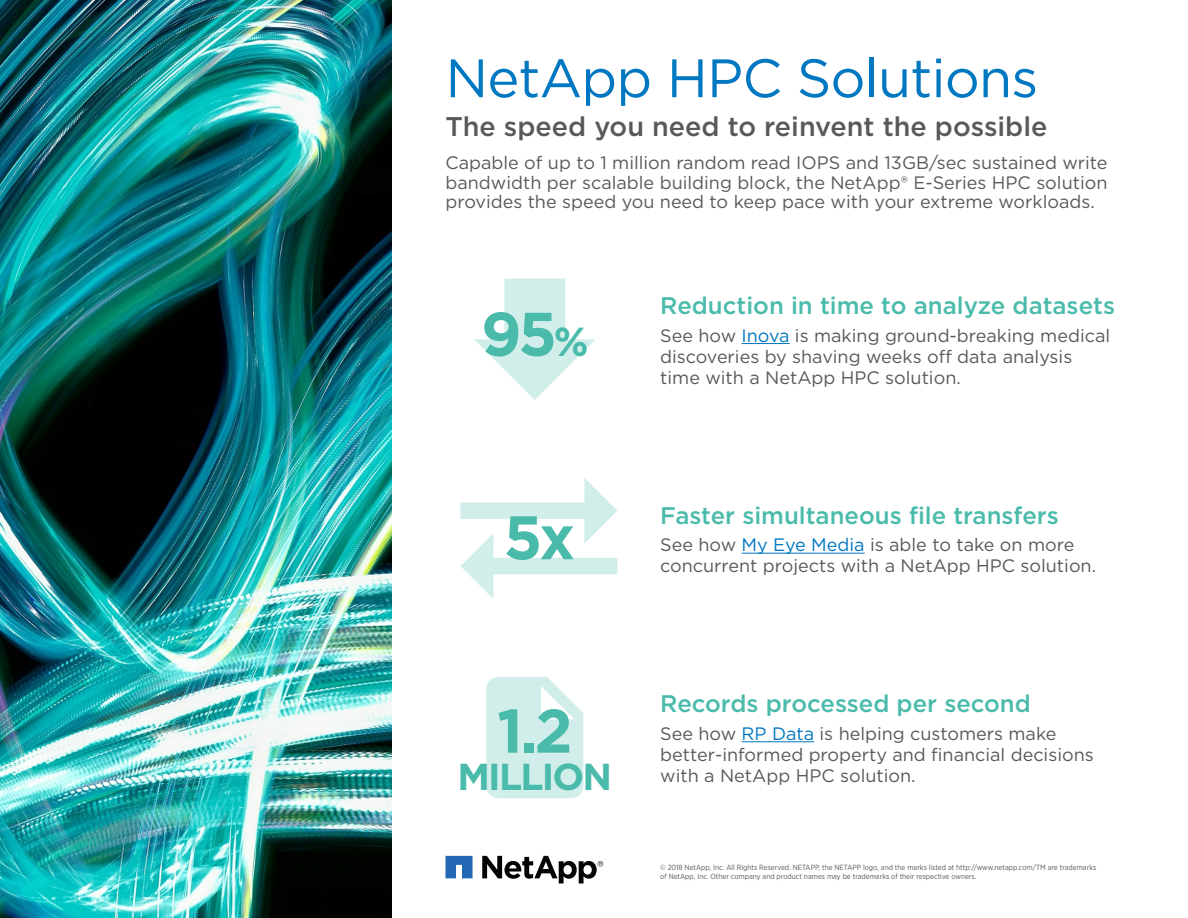
<style>
.page{position:relative;width:1188px;height:918px;background:#fff}
.page>*{position:absolute;margin:0;border:0;box-sizing:border-box;transform-origin:0 0}
.t1{font:700 61.5px "Gotham";color:#4abbab}
.t2{font:54px "Gotham";letter-spacing:-.015em;color:#0077c1}
.Paragraph_Style_1{font:700 37.5px "Gotham";letter-spacing:-.05em;color:#4abbab}
.Subtitle{font:500 27px "Gotham";color:#58595b}
.Body_Head_L1{font:500 24px "Gotham";color:#4abbab}
.Body_Head_L2{font:18px/21px "Gotham";color:#58595b}
.Copyright{font:7.5px/9px "Gotham Narrow";color:#58595b}
.s1{font-size:40.5px}
.s2{color:#0077c1}
</style>
<div class="page">
<img style="left:0;top:0;width:392px;height:918px">
<hr style="left:742px;top:343px;width:48px;height:1px;background:#0077c1">
<hr style="left:742px;top:553px;width:123px;height:1px;background:#0077c1">
<svg style="left:474px;top:279px;width:122px;height:121px"></svg>
<svg style="left:460px;top:478px;width:157px;height:121px"></svg>
<hr style="left:742px;top:741px;width:72px;height:1px;background:#0077c1">
<svg style="left:486px;top:677px;width:97px;height:121px;background:#d7efec"></svg>
<svg style="left:446px;top:856px;width:27px;height:22px"></svg>
<svg style="left:482px;top:856px;width:121px;height:27px"></svg>
<p class="t2" style="left:446px;top:44px;width:594px">NetApp HPC Solutions</p>
<p class="Subtitle" style="left:446px;top:109px;width:603px">The speed you need to reinvent the possible</p>
<p class="Body_Head_L2" style="left:446px;top:153px;width:664px;line-height:19.5px;text-align:justify">Capable of up to 1 million random read IOPS and 13GB/sec sustained write bandwidth per scalable building block, the NetApp® E-Series HPC solution provides the speed you need to keep pace with your extreme workloads.</p>
<p class="t1" style="left:481px;top:293px;width:109px">95<span class="s1">%</span></p>
<p class="t1" style="left:504px;top:497px;width:73px">5x</p>
<p class="t1" style="left:497px;top:690px;width:77px">1.2</p>
<p class="Paragraph_Style_1" style="left:458px;top:752px;width:156px">MILLION</p>
<p class="Body_Head_L1" style="left:660px;top:290px;width:456px">Reduction in time to analyze datasets</p>
<p class="Body_Head_L2" style="left:660px;top:324px;width:451px">See how <span class="s2">Inova</span> is making ground-breaking medical discoveries by shaving weeks off data analysis time with a NetApp HPC solution.</p>
<p class="Body_Head_L1" style="left:660px;top:499px;width:400px">Faster simultaneous file transfers</p>
<p class="Body_Head_L2" style="left:660px;top:534px;width:437px">See how <span class="s2">My Eye Media</span> is able to take on more concurrent projects with a NetApp HPC solution.</p>
<p class="Body_Head_L1" style="left:660px;top:688px;width:372px">Records processed per second</p>
<p class="Body_Head_L2" style="left:660px;top:723px;width:435px">See how <span class="s2">RP Data</span> is helping customers make better-informed property and financial decisions with a NetApp HPC solution.</p>
<p class="Copyright" style="left:660px;top:863px;width:438px">© 2018 NetApp, Inc. All Rights Reserved. NETAPP, the NETAPP logo, and the marks listed at http://www.netapp.com/TM are trademarks of NetApp, Inc. Other company and product names may be trademarks of their respective owners.</p>
</div>
